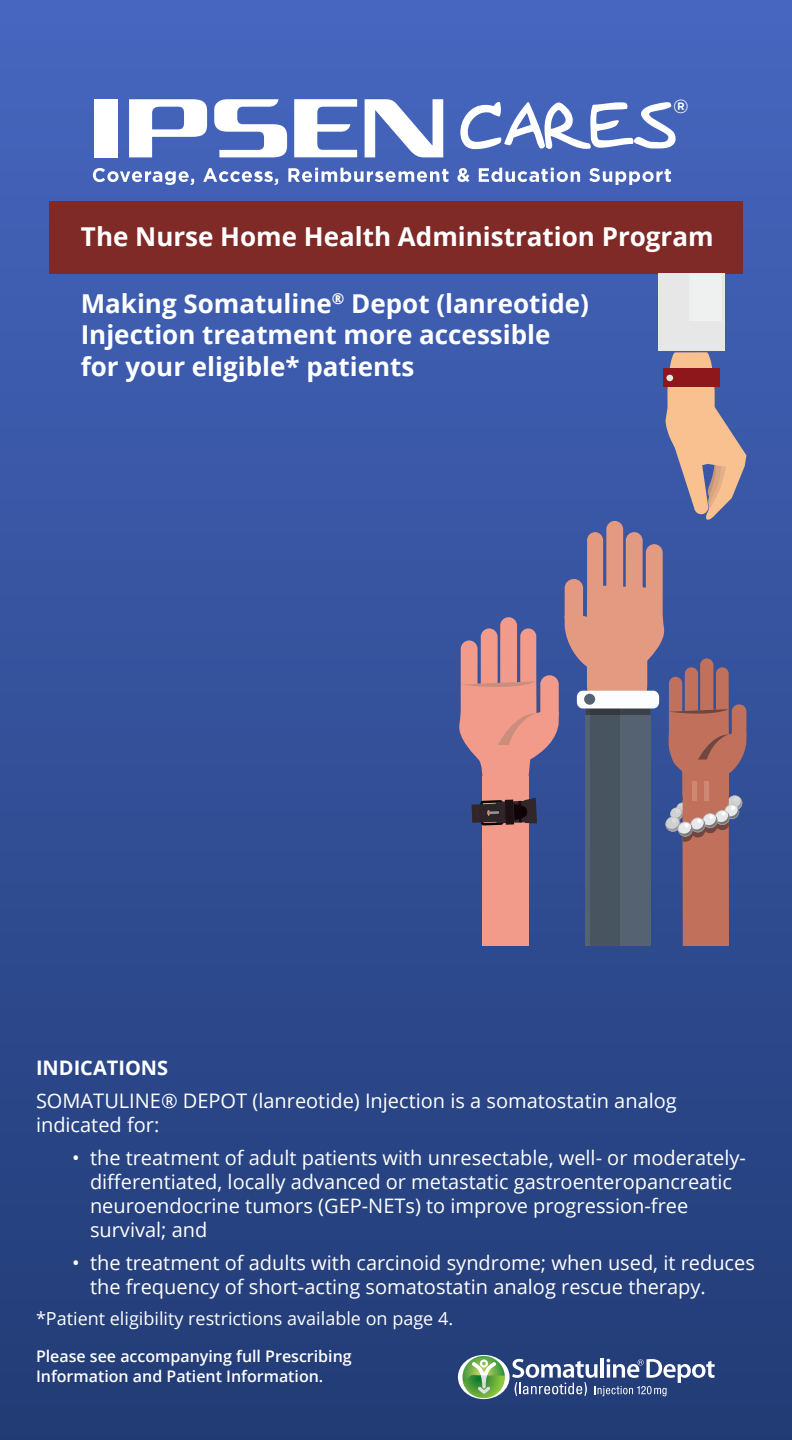
<style>
.page{position:relative;width:792px;height:1440px;background:#fff}
.page>*{position:absolute;margin:0;border:0;box-sizing:border-box;transform-origin:0 0}
.t1{font:700 26px/31.2px "Open Sans";color:#fff}
.t2{font:20px/24px "Open Sans";color:#fff}
.t3{font:700 20px "Open Sans";color:#fff}
.t4{font:700 19px "Gotham";color:#fff}
.t5{font:18px "Open Sans";color:#fff}
.t6{font:600 16px/19.2px "Open Sans";color:#fff}
</style>
<div class="page">
<div style="left:0;top:0;width:792px;height:1440px;background:linear-gradient(to bottom,#4767c0,#213b75)"></div>
<svg style="left:129px;top:99px;width:78px;height:58px"></svg>
<div style="left:95px;top:99px;width:23px;height:58px;background:#fff"></div>
<svg style="left:214px;top:99px;width:73px;height:58px"></svg>
<svg style="left:294px;top:99px;width:63px;height:58px"></svg>
<svg style="left:365px;top:99px;width:78px;height:58px"></svg>
<svg style="left:93px;top:168px;width:101px;height:17px"></svg>
<svg style="left:203px;top:168px;width:75px;height:17px"></svg>
<svg style="left:288px;top:168px;width:161px;height:14px"></svg>
<svg style="left:457px;top:168px;width:13px;height:14px"></svg>
<svg style="left:479px;top:168px;width:101px;height:14px"></svg>
<svg style="left:589px;top:168px;width:82px;height:17px"></svg>
<svg style="left:460px;top:102px;width:216px;height:47px"></svg>
<div style="left:49px;top:202px;width:694px;height:72px;background:#802a28"></div>
<hr style="left:600px;top:1358px;width:4px;height:20px;background:#fff">
<div style="left:458px;top:1355px;width:52px;height:44px;background:#fff;border-radius:50%"></div>
<svg style="left:463px;top:1356px;width:42px;height:42px;background:#82b275"></svg>
<svg style="left:512px;top:1359px;width:203px;height:37px"></svg>
<div style="left:585px;top:698px;width:66px;height:247px;background:#556272"></div>
<div style="left:590px;top:698px;width:30px;height:247px;background:#495461"></div>
<div style="left:683px;top:800px;width:46px;height:145px;background:#c1705c"></div>
<svg style="left:457px;top:617px;width:102px;height:161px;background:#b5838f"></svg>
<div style="left:482px;top:776px;width:47px;height:169px;background:#f29b8b"></div>
<svg style="left:472px;top:798px;width:65px;height:28px;background:#423138"></svg>
<div style="left:658px;top:274px;width:66px;height:76px;background:#e6e7e6"></div>
<div style="left:689px;top:274px;width:33px;height:47px;background:#eff1f0"></div>
<svg style="left:565px;top:352px;width:181px;height:490px;background:#756e8f"></svg>
<p class="t4" style="left:673px;top:95px;width:17px">®</p>
<p class="t1" style="left:81px;top:220px;width:634px">The Nurse Home Health Administration Program</p>
<p class="t1" style="left:81px;top:287px;width:510px">Making Somatuline<sup>®</sup> Depot (lanreotide)<br>Injection treatment more accessible for your eligible* patients</p>
<p class="t3" style="left:36px;top:1054px;width:134px">INDICATIONS</p>
<p class="t2" style="left:36px;top:1088px;width:642px">SOMATULINE® DEPOT (lanreotide) Injection is a somatostatin analog indicated for:</p>
<p class="t2" style="left:90px;top:1145px;width:658px;text-indent:-18px">• the treatment of adult patients with unresectable, well- or moderately&shy;differentiated, locally advanced or metastatic gastroenteropancreatic neuroendocrine tumors (GEP-NETs) to improve progression-free survival; and</p>
<p class="t2" style="left:90px;top:1250px;width:666px;text-indent:-18px">• the treatment of adults with carcinoid syndrome; when used, it reduces the frequency of short-acting somatostatin analog rescue therapy.</p>
<p class="t5" style="left:36px;top:1306px;width:419px">*Patient eligibility restrictions available on page 4.</p>
<p class="t6" style="left:36px;top:1347px;width:317px">Please see accompanying full Prescribing<br>Information and Patient Information.</p>
</div>
